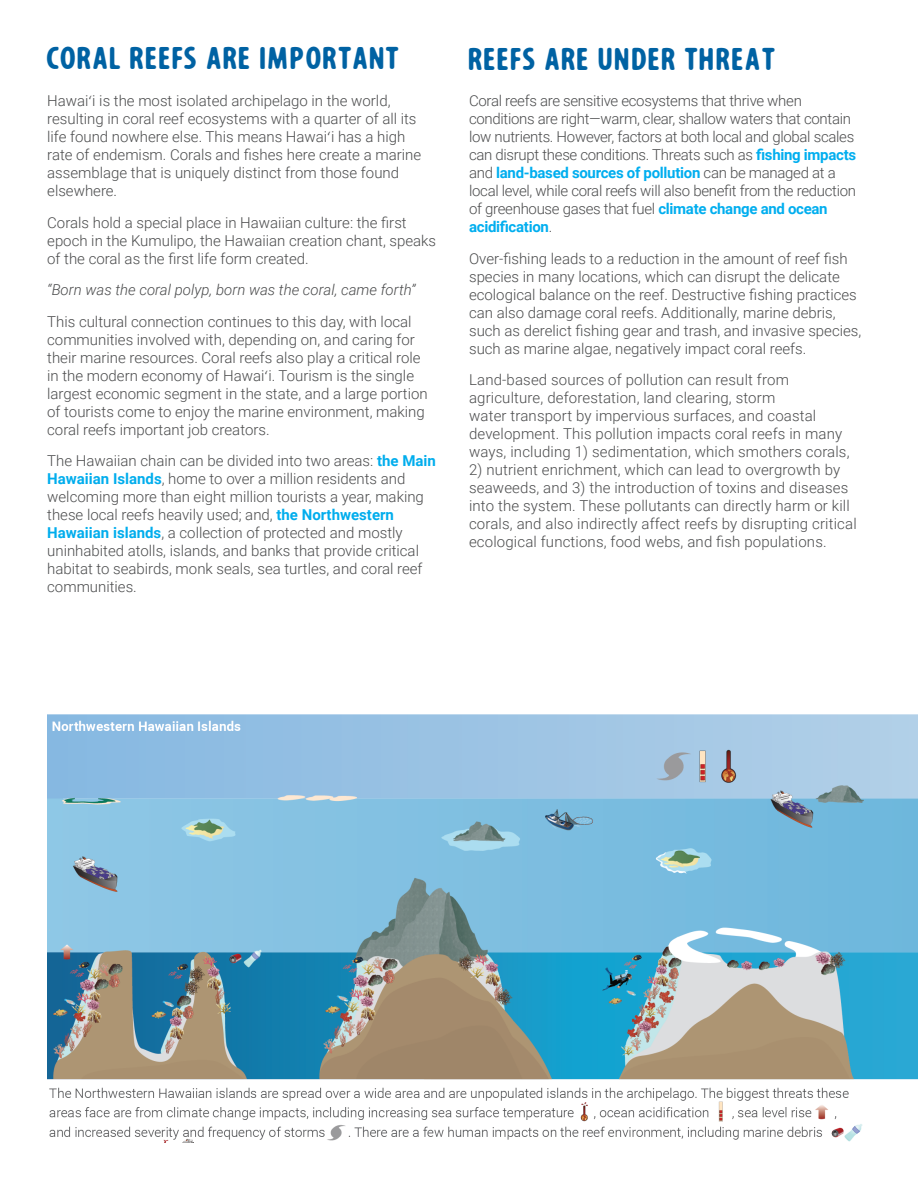
<style>
.page{position:relative;width:918px;height:1188px;background:#fff}
.page>*{position:absolute;margin:0;border:0;box-sizing:border-box;transform-origin:0 0}
.Heading_1{font:31.5px "Roaster Original";color:#0062a3}
.Text{font:300 15px/18px "Roboto";color:#4b4c4d}
.Text-2{font:300 15px/18px "Roboto";letter-spacing:-.02em;color:#4b4c4d}
.Text-3{font:italic 300 15px "Roboto";color:#4b4c4d}
.s1{font-family:"Calibri"}
.s2{font-weight:700;color:#00aded}
.s3{font-weight:700;color:#00aeef}
</style>
<div class="page">
<img style="left:47px;top:714px;width:871px;height:428px">
<p class="Heading_1" style="left:47px;top:36px;width:355px">CORAL REEFS ARE IMPORTANT</p>
<p class="Text" style="left:47px;top:91px;width:375px">Hawai<span class="s1">ʻ</span>i is the most isolated archipelago in the world, resulting in coral reef ecosystems with a quarter of all its life found nowhere else. This means Hawai<span class="s1">ʻ</span>i has a high rate of endemism. Corals and fishes here create a marine assemblage that is uniquely distinct from those found elsewhere.</p>
<p class="Text" style="left:47px;top:213px;width:390px">Corals hold a special place in Hawaiian culture: the first epoch in the Kumulipo, the Hawaiian creation chant, speaks of the coral as the first life form created.</p>
<p class="Text-3" style="left:47px;top:279px;width:370px">“Born was the coral polyp, born was the coral, came forth”</p>
<p class="Text" style="left:47px;top:312px;width:382px">This cultural connection continues to this day, with local communities involved with, depending on, and caring for their marine resources. Coral reefs also play a critical role in the modern economy of Hawai<span class="s1">ʻ</span>i. Tourism is the single largest economic segment in the state, and a large portion of tourists come to enjoy the marine environment, making coral reefs important job creators.</p>
<p class="Text" style="left:47px;top:451px;width:390px">The Hawaiian chain can be divided into two areas: <span class="s2">the Main Hawaiian Islands</span>, home to over a million residents and welcoming more than eight million tourists a year, making these local reefs heavily used; and, <span class="s2">the Northwestern Hawaiian islands</span>, a collection of protected and mostly uninhabited atolls, islands, and banks that provide critical habitat to seabirds, monk seals, sea turtles, and coral reef communities.</p>
<p class="Heading_1" style="left:469px;top:37px;width:310px">REEFS ARE UNDER THREAT</p>
<p class="Text-2" style="left:469px;top:91px;width:389px">Coral reefs are sensitive ecosystems that thrive when conditions are right—warm, clear, shallow waters that contain low nutrients. However, factors at both local and global scales can disrupt these conditions. Threats such as <span class="s3">fishing impacts </span>and <span class="s3">land-based sources of pollution</span> can be managed at a local level, while coral reefs will also benefit from the reduction of greenhouse gases that fuel <span class="s3">climate change and ocean acidification</span>.</p>
<p class="Text" style="left:469px;top:249px;width:394px">Over-fishing leads to a reduction in the amount of reef fish species in many locations, which can disrupt the delicate ecological balance on the reef. Destructive fishing practices can also damage coral reefs. Additionally, marine debris, such as derelict fishing gear and trash, and invasive species, such as marine algae, negatively impact coral reefs.</p>
<p class="Text" style="left:469px;top:370px;width:382px">Land-based sources of pollution can result from agriculture, deforestation, land clearing, storm<br>water transport by impervious surfaces, and coastal development. This pollution impacts coral reefs in many ways, including 1) sedimentation, which smothers corals,</p>
<p class="Text" style="left:469px;top:460px;width:389px">2) nutrient enrichment, which can lead to overgrowth by seaweeds, and 3) the introduction of toxins and diseases into the system. These pollutants can directly harm or kill corals, and also indirectly affect reefs by disrupting critical ecological functions, food webs, and fish populations.</p>
</div>
